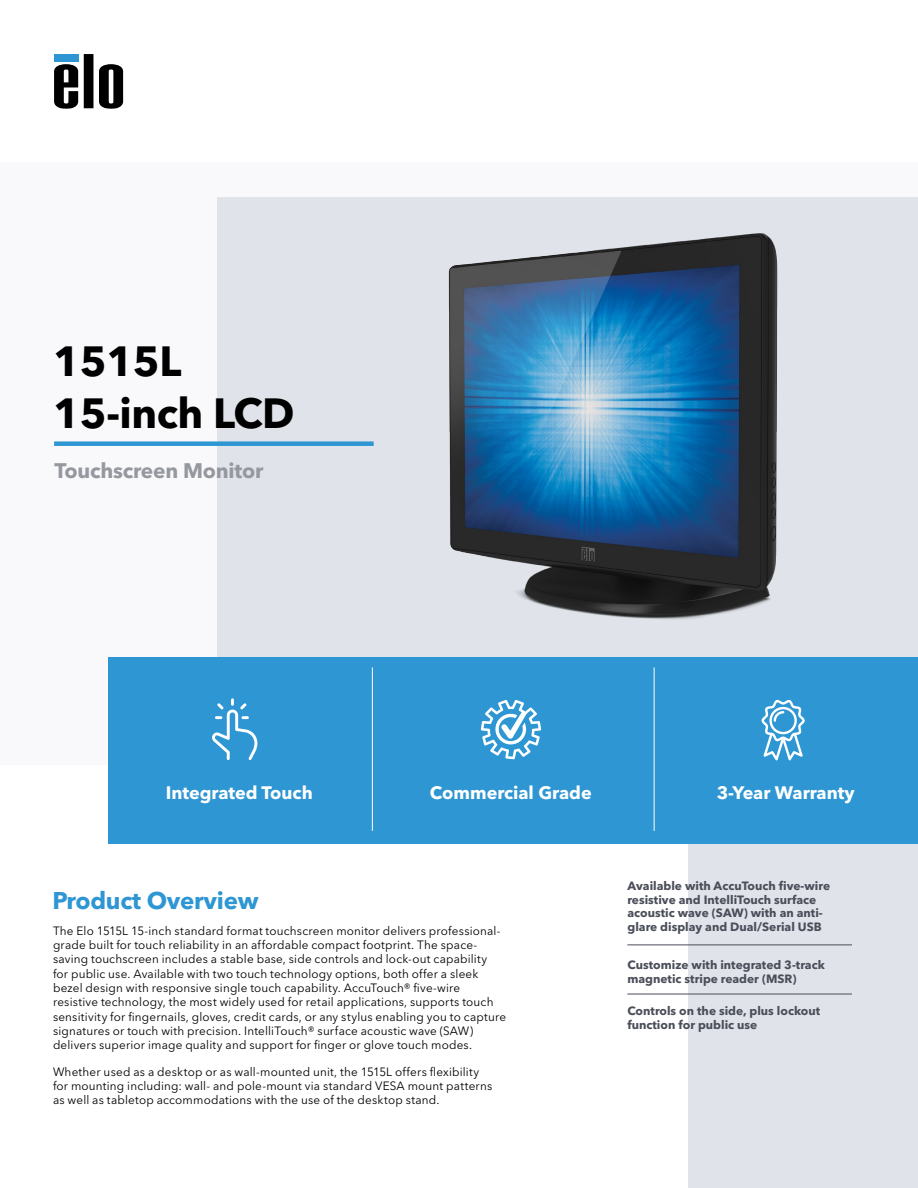
<style>
.page{position:relative;width:918px;height:1188px;background:#fff}
.page>*{position:absolute;margin:0;border:0;box-sizing:border-box;transform-origin:0 0}
.t1{font:700 41.85px/52.3px "Avenir Next LT Pro";letter-spacing:-.01em;color:#000}
.t2{font:700 24px "Avenir Next LT Pro";letter-spacing:-.01em;color:#2d96d3}
.t3{font:700 20.85px "Avenir Next LT Pro";letter-spacing:-.01em;color:#95989f}
.t4{font:700 18px "Avenir Next LT Pro";color:#fff}
.t5{font:12px/14.4px "Avenir Next LT Pro";letter-spacing:.015em;color:#000}
.t6{font:700 12px/13.5px "Avenir Next LT Pro";color:#4a4e59}
</style>
<div class="page">
<div style="left:0;top:162px;width:918px;height:603px;background:#f9f9fb"></div>
<div style="left:217px;top:197px;width:701px;height:469px;background:#e0e3ea"></div>
<img style="left:448px;top:233px;width:330px;height:386px">
<svg style="left:84px;top:54px;width:9px;height:54px"></svg>
<svg style="left:54px;top:64px;width:24px;height:45px"></svg>
<svg style="left:99px;top:64px;width:24px;height:45px"></svg>
<div style="left:54px;top:54px;width:24px;height:7px;background:#2d96d3"></div>
<div style="left:688px;top:842px;width:230px;height:346px;background:#e0e3ea"></div>
<div style="left:108px;top:657px;width:810px;height:186px;background:#2d96d3"></div>
<div style="left:54px;top:441px;width:320px;height:5px;background:#2d96d3"></div>
<hr style="left:372px;top:667px;width:1px;height:164px;background:#fff">
<hr style="left:654px;top:667px;width:1px;height:164px;background:#fff">
<hr style="left:627px;top:945px;width:225px;height:1px;background:#4a4e59">
<hr style="left:627px;top:994px;width:225px;height:1px;background:#4a4e59">
<svg style="left:212px;top:698px;width:45px;height:62px"></svg>
<svg style="left:481px;top:700px;width:60px;height:59px"></svg>
<svg style="left:762px;top:700px;width:43px;height:60px"></svg>
<h1 class="t1" style="left:53px;top:335px;width:243px">1515L<br>15-inch LCD</h1>
<h3 class="t3" style="left:55px;top:458px;width:210px">Touchscreen Monitor</h3>
<h3 class="t4" style="left:166px;top:781px;width:149px">Integrated Touch</h3>
<h3 class="t4" style="left:430px;top:781px;width:163px">Commercial Grade</h3>
<h3 class="t4" style="left:717px;top:781px;width:139px">3-Year Warranty</h3>
<h2 class="t2" style="left:52px;top:886px;width:208px">Product Overview</h2>
<p class="t6" style="left:627px;top:879px;width:204px">Available with AccuTouch five-wire resistive and IntelliTouch surface acoustic wave (SAW) with an anti&shy;glare display and Dual/Serial USB</p>
<p class="t6" style="left:627px;top:958px;width:199px">Customize with integrated 3-track magnetic stripe reader (MSR)</p>
<p class="t6" style="left:627px;top:1004px;width:194px">Controls on the side, plus lockout function for public use</p>
<p class="t5" style="left:53px;top:923px;width:455px">The Elo 1515L 15-inch standard format touchscreen monitor delivers professional&shy;grade built for touch reliability in an affordable compact footprint. The space&shy;saving touchscreen includes a stable base, side controls and lock-out capability<br>for public use. Available with two touch technology options, both offer a sleek bezel design with responsive single touch capability. AccuTouch® five-wire resistive technology, the most widely used for retail applications, supports touch sensitivity for fingernails, gloves, credit cards, or any stylus enabling you to capture signatures or touch with precision. IntelliTouch® surface acoustic wave (SAW) delivers superior image quality and support for finger or glove touch modes.</p>
<p class="t5" style="left:53px;top:1064px;width:441px">Whether used as a desktop or as wall-mounted unit, the 1515L offers flexibility for mounting including: wall- and pole-mount via standard VESA mount patterns as well as tabletop accommodations with the use of the desktop stand.</p>
</div>
